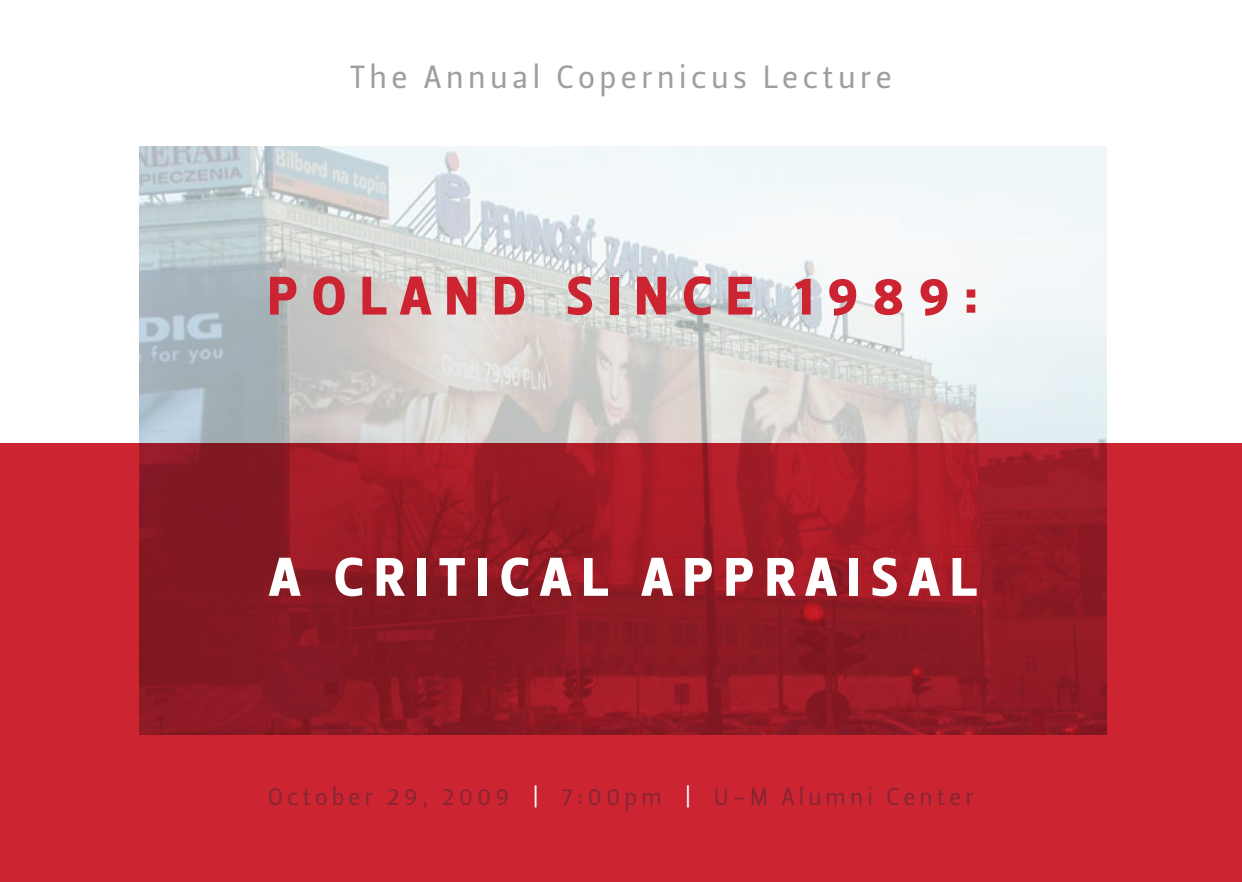
<style>
.page{position:relative;width:1242px;height:882px;background:#fff}
.page>*{position:absolute;margin:0;border:0;box-sizing:border-box;transform-origin:0 0}
.t1{font:54px "Leitura Sans Grot 4";letter-spacing:.215em;color:#fff}
.t2{font:54px "Leitura Sans Grot 4";letter-spacing:.275em;color:#cd2432}
.t3{font:32px "Leitura Sans Grot 2";letter-spacing:.14em;color:#9d9fa0}
.t4{font:24px "Leitura Sans Grot 2";letter-spacing:.17em;color:#882634}
.s1{color:#fff}
</style>
<div class="page">
<div style="left:0;top:444px;width:1242px;height:438px;background:#cd2432"></div>
<img style="left:140px;top:146px;width:967px;height:589px">
<h2 class="t3" style="left:350px;top:58px;width:543px">The Annual Copernicus Lecture</h2>
<h1 class="t2" style="left:268px;top:264px;width:712px">POLAND SINCE 1989:</h1>
<h1 class="t1" style="left:270px;top:545px;width:411px">A CRITICAL APP</h1>
<h1 class="t1" style="left:765px;top:545px;width:212px">RAISAL</h1>
<p class="t4" style="left:268px;top:782px;width:707px">October 29, 2009 <span class="s1">|</span> 7:00pm <span class="s1">|</span> U-M Alumni Center</p>
</div>
